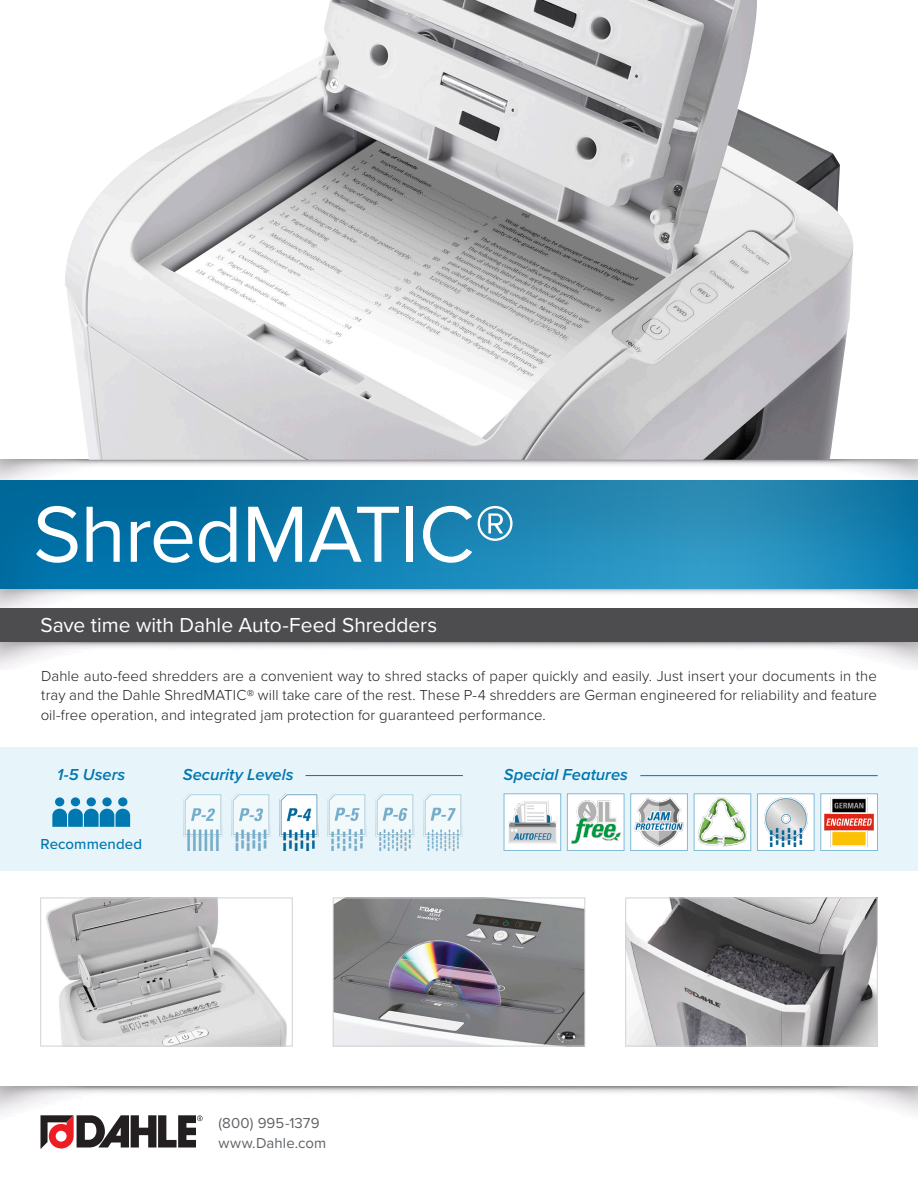
<style>
.page{position:relative;width:918px;height:1188px;background:#fff}
.page>*{position:absolute;margin:0;border:0;box-sizing:border-box;transform-origin:0 0}
.t1{font:82.5px "Proxima Nova";letter-spacing:-.015em;color:#fff}
.t2{font:21px "Proxima Nova";color:#fff}
.t3{font:italic 600 16.5px "Proxima Nova";color:#0077b0}
.t4{font:300 15px/19.5px "Proxima Nova";letter-spacing:.005em;color:#231f20;text-align:justify}
.t5{font:15px/19.5px "Proxima Nova";letter-spacing:.005em;color:#606468}
.t6{font:500 15px "Proxima Nova";letter-spacing:.005em;color:#0077b0}
</style>
<div class="page">
<div style="left:0;top:478px;width:918px;height:111px;background:#231f20;opacity:.15"></div>
<div style="left:0;top:608px;width:918px;height:34px;background:#4d4d4f"></div>
<div style="left:0;top:747px;width:918px;height:124px;background:#e7f4f9"></div>
<hr style="left:306px;top:775px;width:157px;height:1px;background:#0077b0">
<hr style="left:640px;top:775px;width:238px;height:1px;background:#0077b0">
<svg style="left:40px;top:1115px;width:163px;height:34px"></svg>
<img style="left:61px;top:0;width:793px;height:460px">
<img style="left:183px;top:794px;width:40px;height:56px">
<img style="left:231px;top:794px;width:40px;height:56px">
<img style="left:279px;top:794px;width:40px;height:56px">
<img style="left:327px;top:794px;width:40px;height:56px">
<img style="left:375px;top:794px;width:40px;height:56px">
<img style="left:423px;top:794px;width:40px;height:56px">
<div style="left:567px;top:794px;width:57px;height:56px;background:#fff"></div>
<img style="left:571px;top:800px;width:49px;height:44px">
<div style="left:567px;top:794px;width:57px;height:57px;border:1px solid #80bbd7"></div>
<div style="left:504px;top:794px;width:57px;height:56px;background:#fff"></div>
<img style="left:508px;top:801px;width:49px;height:43px">
<div style="left:504px;top:794px;width:57px;height:57px;border:1px solid #80bbd7"></div>
<div style="left:631px;top:794px;width:56px;height:56px;background:#fff"></div>
<img style="left:635px;top:798px;width:48px;height:48px">
<div style="left:631px;top:794px;width:57px;height:57px;border:1px solid #80bbd7"></div>
<div style="left:694px;top:794px;width:57px;height:56px;background:#fff"></div>
<img style="left:698px;top:798px;width:49px;height:48px">
<div style="left:694px;top:794px;width:57px;height:57px;border:1px solid #80bbd7"></div>
<div style="left:757px;top:794px;width:57px;height:56px;background:#fff"></div>
<img style="left:764px;top:798px;width:44px;height:48px">
<div style="left:757px;top:794px;width:57px;height:57px;border:1px solid #80bbd7"></div>
<div style="left:821px;top:794px;width:57px;height:57px;background:#fff"></div>
<img style="left:825px;top:798px;width:48px;height:48px">
<div style="left:821px;top:794px;width:57px;height:57px;border:1px solid #80bbd7"></div>
<div style="left:87px;top:797px;width:9px;height:9px;background:#0078b1;border-radius:50%"></div>
<div style="left:102px;top:797px;width:10px;height:9px;background:#0078b1;border-radius:50%"></div>
<div style="left:71px;top:797px;width:9px;height:9px;background:#0078b1;border-radius:50%"></div>
<div style="left:55px;top:797px;width:9px;height:9px;background:#0078b1;border-radius:50%"></div>
<svg style="left:52px;top:809px;width:78px;height:18px"></svg>
<div style="left:118px;top:797px;width:9px;height:9px;background:#0078b1;border-radius:50%"></div>
<img style="left:628px;top:900px;width:247px;height:144px">
<div style="left:626px;top:898px;width:251px;height:148px;border:1px solid #d1d2d4"></div>
<img style="left:335px;top:900px;width:248px;height:144px">
<div style="left:333px;top:898px;width:252px;height:148px;border:1px solid #d1d2d4"></div>
<img style="left:47px;top:900px;width:239px;height:144px">
<div style="left:40px;top:898px;width:252px;height:148px;border:1px solid #d1d2d4"></div>
<p class="t1" style="left:33px;top:473px;width:484px">ShredMATIC®</p>
<p class="t2" style="left:40px;top:609px;width:398px">Save time with Dahle Auto-Feed Shredders</p>
<p class="t4" style="left:41px;top:665px;width:838px">Dahle auto-feed shredders are a convenient way to shred stacks of paper quickly and easily. Just insert your documents in the tray and the Dahle ShredMATIC® will take care of the rest. These P-4 shredders are German engineered for reliability and feature oil-free operation, and integrated jam protection for guaranteed performance.</p>
<p class="t3" style="left:57px;top:762px;width:70px">1-5 Users</p>
<p class="t6" style="left:40px;top:833px;width:103px">Recommended</p>
<p class="t3" style="left:183px;top:762px;width:112px">Security Levels</p>
<p class="t3" style="left:504px;top:762px;width:126px">Special Features</p>
<p class="t5" style="left:218px;top:1113px;width:109px">(800) 995-1379 www.Dahle.com</p>
</div>
